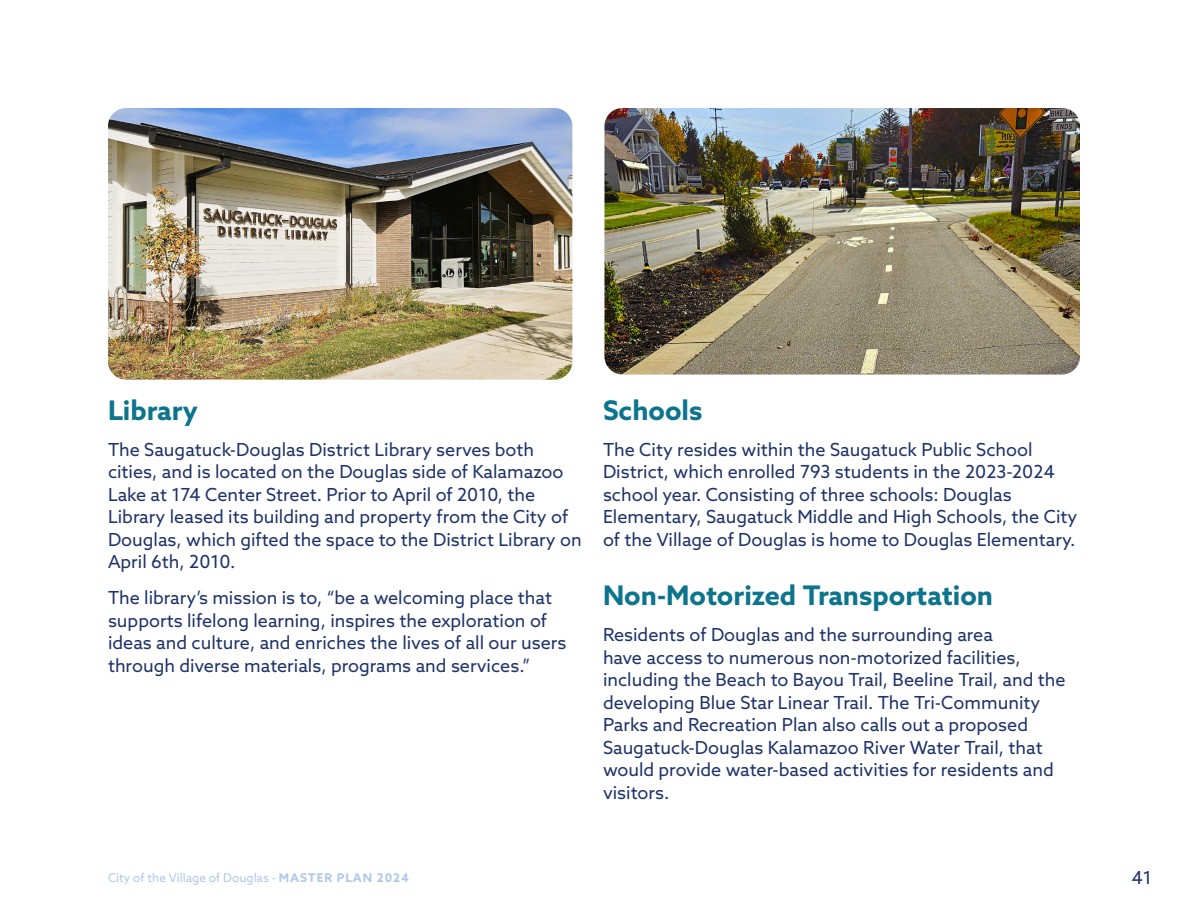
<style>
.page{position:relative;width:1188px;height:918px;background:#fff}
.page>*{position:absolute;margin:0;border:0;box-sizing:border-box;transform-origin:0 0}
.Subheading{font:700 27px "Azo Sans";color:#0d748d}
.Body{font:18px/22.5px "Azo Sans";color:#1f3369}
.t1{font:12px "Azo Sans";color:#aec9ea}
.s1{font-weight:700}
</style>
<div class="page">
<img style="left:108px;top:108px;width:464px;height:272px">
<img style="left:604px;top:108px;width:476px;height:266px">
<p class="Subheading" style="left:108px;top:392px;width:91px">Library</p>
<p class="Body" style="left:108px;top:438px;width:475px">The Saugatuck-Douglas District Library serves both cities, and is located on the Douglas side of Kalamazoo Lake at 174 Center Street. Prior to April of 2010, the Library leased its building and property from the City of Douglas, which gifted the space to the District Library on April 6th, 2010.</p>
<p class="Body" style="left:108px;top:586px;width:460px">The library’s mission is to, “be a welcoming place that supports lifelong learning, inspires the exploration of ideas and culture, and enriches the lives of all our users through diverse materials, programs and services.”</p>
<p class="Subheading" style="left:603px;top:392px;width:101px">Schools</p>
<p class="Body" style="left:603px;top:438px;width:476px">The City resides within the Saugatuck Public School District, which enrolled 793 students in the 2023-2024 school year. Consisting of three schools: Douglas Elementary, Saugatuck Middle and High Schools, the City of the Village of Douglas is home to Douglas Elementary.</p>
<p class="Subheading" style="left:603px;top:577px;width:392px">Non-Motorized Transportation</p>
<p class="Body" style="left:603px;top:623px;width:464px">Residents of Douglas and the surrounding area<br>have access to numerous non-motorized facilities, including the Beach to Bayou Trail, Beeline Trail, and the developing Blue Star Linear Trail. The Tri-Community Parks and Recreation Plan also calls out a proposed Saugatuck-Douglas Kalamazoo River Water Trail, that would provide water-based activities for residents and visitors.</p>
<p class="t1" style="left:108px;top:870px;width:302px">City of the Village of Douglas - <span class="s1">MASTER PLAN 2024</span></p>
<p class="Body" style="left:1131px;top:866px;width:22px">41</p>
</div>
